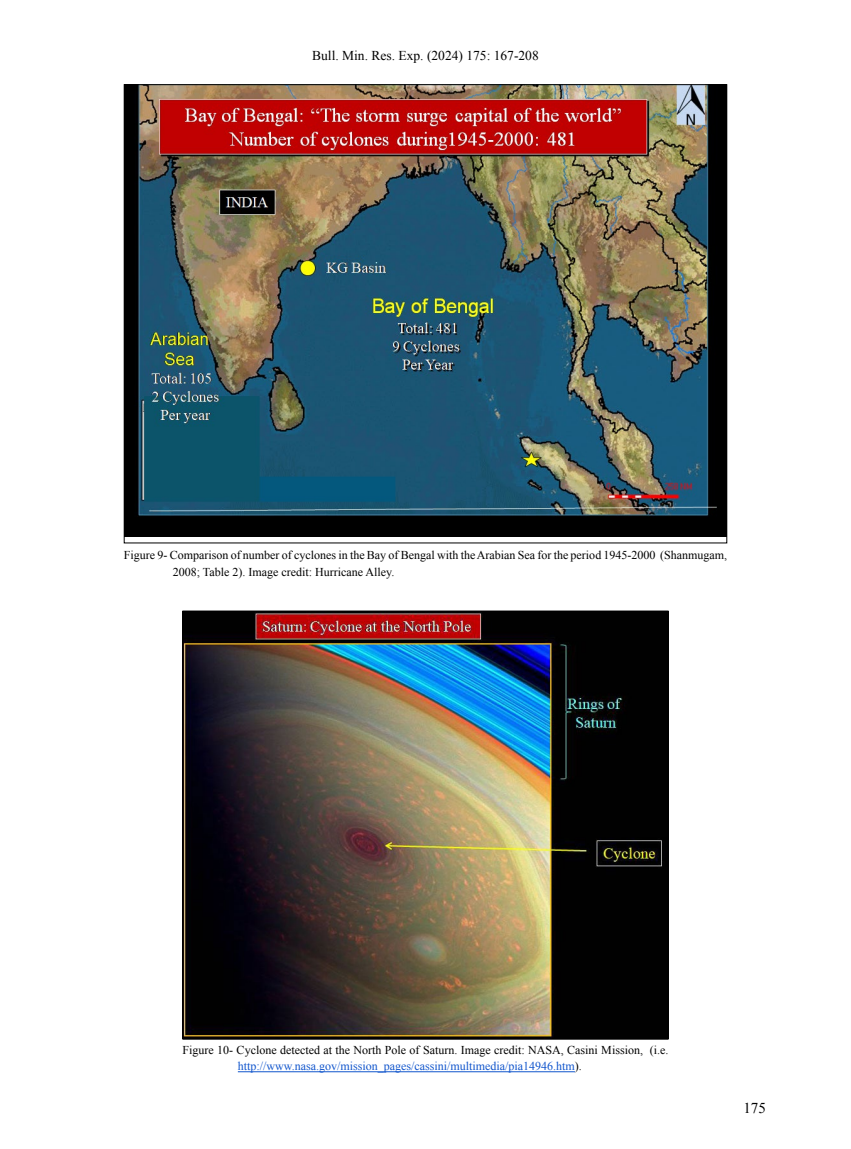
<style>
.page{position:relative;width:851px;height:1149px;background:#fff}
.page>*{position:absolute;margin:0;border:0;box-sizing:border-box;transform-origin:0 0}
.t1{font:15px "Times New Roman";color:#000}
.t2{font:13.5px "Times New Roman";color:#000}
.t3{font:12px/16.5px "Times New Roman";color:#000}
.s1{color:#15c}
</style>
<div class="page">
<img style="left:126px;top:86px;width:599px;height:450px">
<img style="left:184px;top:612px;width:482px;height:425px">
<hr style="left:238px;top:1071px;width:337px;height:1px;background:#15c">
<p class="t2" style="left:312px;top:47px;width:228px">Bull. Min. Res. Exp. (2024) 175: 167-208</p>
<p class="t3" style="left:173px;top:546px;width:555px;text-indent:-49px">Figure 9- Comparison of number of cyclones in the Bay of Bengal with the Arabian Sea for the period 1945-2000 (Shanmugam,<br>2008; Table 2). Image credit: Hurricane Alley.</p>
<p class="t3" style="left:238px;top:1041px;width:432px;text-indent:-55px">Figure 10- Cyclone detected at the North Pole of Saturn. Image credit: NASA, Casini Mission, (i.e. <span class="s1">http://www.nasa.gov/mission_pages/cassini/multimedia/pia14946.htm</span>).</p>
<p class="t1" style="left:743px;top:1097px;width:24px">175</p>
</div>
